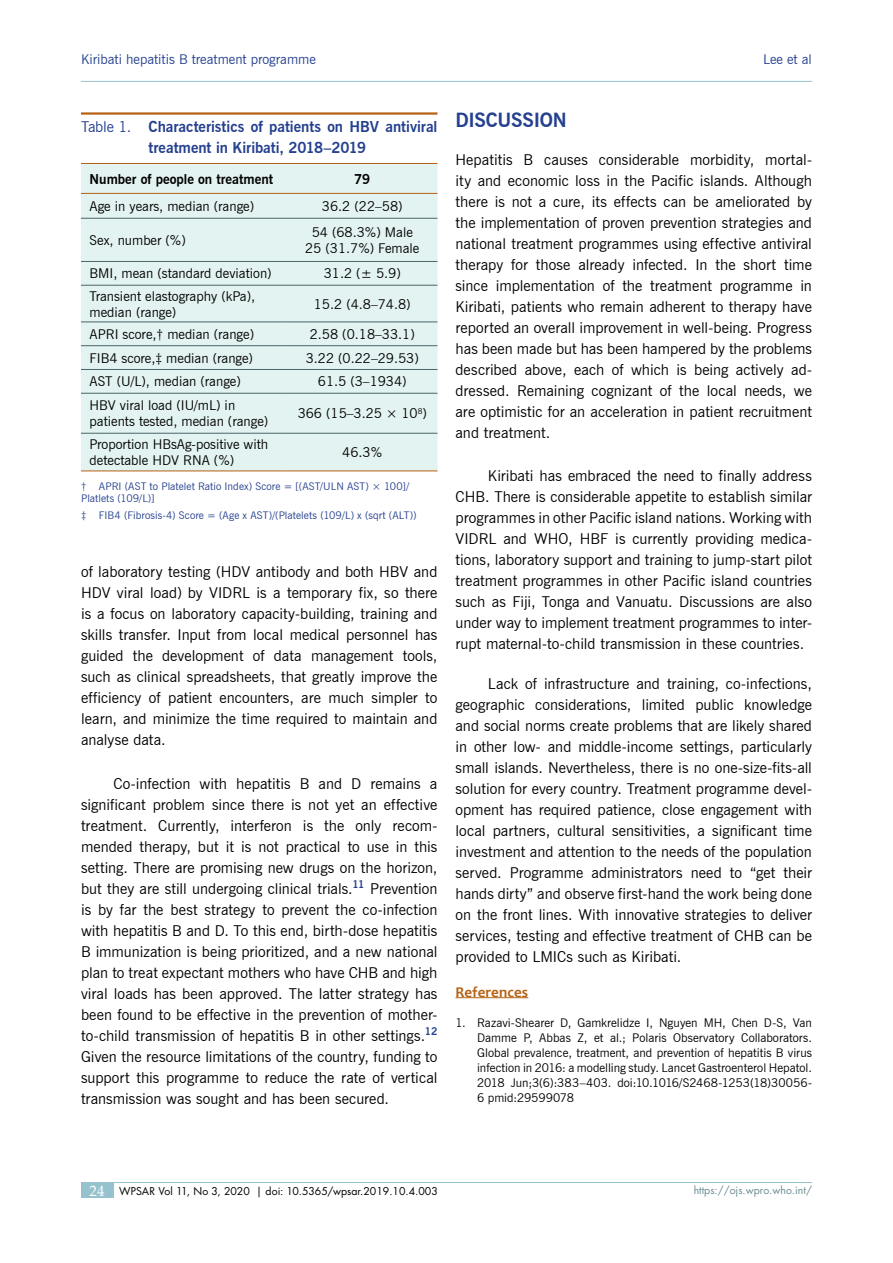
<style>
.page{position:relative;width:893px;height:1263px;background:#fff}
.page>*{position:absolute;margin:0;border:0;box-sizing:border-box;transform-origin:0 0}
.t1{font:700 19.5px "News Gothic BT";letter-spacing:-.015em;color:#25408f}
.t2{font:15px/21px "News Gothic BT";color:#000;text-align:justify}
.t3{font:700 15px/21px "News Gothic BT";color:#25408f;text-align:center}
.t4{font:700 15px "Candara";letter-spacing:.005em;color:#b66113}
.t5{font:13.5px/16.2px "News Gothic BT";color:#000}
.t6{font:13.5px "News Gothic BT";color:#25408f}
.t7{font:700 13.5px "News Gothic BT";color:#000}
.t8{font:12px/15px "News Gothic BT";color:#000;text-align:justify}
.t9{font:10.5px/12px "News Gothic BT";letter-spacing:.005em;color:#25408f}
.t10{font:10.5px "Futura LT";color:#000}
.t11{font:10.5px "Futura LT";color:#6b8c93}
.s1{font-weight:400}
.s2{font-family:"Palatino Linotype";font-size:15px;color:#fff}
</style>
<div class="page">
<hr style="left:81px;top:1182px;width:731px;height:1px;background:#96c2cd">
<div style="left:81px;top:1182px;width:32px;height:16px;background:#96c2cd"></div>
<hr style="left:81px;top:81px;width:731px;height:1px;background:#96c2cd">
<hr style="left:455px;top:997px;width:73px;height:1px;background:#b66113">
<hr style="left:81px;top:112px;width:356px;height:3px;background:#b66113">
<div style="left:81px;top:164px;width:356px;height:307px;background:#e3f3f1"></div>
<hr style="left:81px;top:163px;width:206px;height:1px;background:#b66113">
<hr style="left:287px;top:163px;width:150px;height:1px;background:#b66113">
<hr style="left:81px;top:193px;width:206px;height:1px;background:#b66113">
<hr style="left:287px;top:193px;width:150px;height:1px;background:#b66113">
<hr style="left:81px;top:471px;width:206px;height:1px;background:#b66113">
<hr style="left:287px;top:471px;width:150px;height:1px;background:#b66113">
<hr style="left:81px;top:218px;width:206px;height:1px;background:#4b656a">
<hr style="left:287px;top:218px;width:150px;height:1px;background:#4b656a">
<hr style="left:81px;top:261px;width:206px;height:1px;background:#4b656a">
<hr style="left:287px;top:261px;width:150px;height:1px;background:#4b656a">
<hr style="left:81px;top:285px;width:206px;height:1px;background:#4b656a">
<hr style="left:287px;top:285px;width:150px;height:1px;background:#4b656a">
<hr style="left:81px;top:322px;width:206px;height:1px;background:#4b656a">
<hr style="left:287px;top:322px;width:150px;height:1px;background:#4b656a">
<hr style="left:81px;top:345px;width:206px;height:1px;background:#4b656a">
<hr style="left:287px;top:345px;width:150px;height:1px;background:#4b656a">
<hr style="left:81px;top:369px;width:206px;height:1px;background:#4b656a">
<hr style="left:287px;top:369px;width:150px;height:1px;background:#4b656a">
<hr style="left:81px;top:393px;width:206px;height:1px;background:#4b656a">
<hr style="left:287px;top:393px;width:150px;height:1px;background:#4b656a">
<hr style="left:81px;top:433px;width:206px;height:1px;background:#4b656a">
<hr style="left:287px;top:433px;width:150px;height:1px;background:#4b656a">
<p class="t6" style="left:81px;top:51px;width:236px">Kiribati hepatitis B treatment programme</p>
<p class="t6" style="left:763px;top:51px;width:50px">Lee et al</p>
<p class="t3" style="left:81px;top:116px;width:358px"><span class="s1">Table 1.</span> Characteristics of patients on HBV antiviral treatment in Kiribati, 2018–2019</p>
<p class="t7" style="left:90px;top:171px;width:185px">Number of people on treatment</p>
<p class="t7" style="left:354px;top:171px;width:18px">79</p>
<p class="t5" style="left:90px;top:198px;width:166px">Age in years, median (range)</p>
<p class="t5" style="left:322px;top:198px;width:82px">36.2 (22–58)</p>
<p class="t5" style="left:90px;top:232px;width:98px">Sex, number (%)</p>
<p class="t5" style="left:305px;top:224px;width:116px;text-align:center">54 (68.3%) Male<br>25 (31.7%) Female</p>
<p class="t5" style="left:90px;top:265px;width:184px">BMI, mean (standard deviation)</p>
<p class="t5" style="left:324px;top:265px;width:78px">31.2 (± 5.9)</p>
<p class="t5" style="left:90px;top:288px;width:167px">Transient elastography (kPa), median (range)</p>
<p class="t5" style="left:314px;top:296px;width:98px">15.2 (4.8–74.8)</p>
<p class="t5" style="left:90px;top:326px;width:166px">APRI score,† median (range)</p>
<p class="t5" style="left:310px;top:326px;width:107px">2.58 (0.18–33.1)</p>
<p class="t5" style="left:90px;top:350px;width:165px">FIB4 score,‡ median (range)</p>
<p class="t5" style="left:306px;top:350px;width:115px">3.22 (0.22–29.53)</p>
<p class="t5" style="left:90px;top:373px;width:153px">AST (U/L), median (range)</p>
<p class="t5" style="left:318px;top:373px;width:90px">61.5 (3–1934)</p>
<p class="t5" style="left:90px;top:397px;width:180px">HBV viral load (IU/mL) in patients tested, median (range)</p>
<p class="t5" style="left:298px;top:405px;width:131px">366 (15–3.25 × 10<sup>8</sup>)</p>
<p class="t5" style="left:90px;top:436px;width:180px">Proportion HBsAg-positive with detectable HDV RNA (%)</p>
<p class="t5" style="left:342px;top:444px;width:41px">46.3%</p>
<p class="t9" style="left:81px;top:480px;width:330px">† APRI (AST to Platelet Ratio Index) Score = [(AST/ULN AST) × 100]/<br>Platlets (109/L)]</p>
<p class="t9" style="left:81px;top:509px;width:337px">‡ FIB4 (Fibrosis-4) Score = (Age x AST)/(Platelets (109/L) x (sqrt (ALT))</p>
<p class="t2" style="left:81px;top:561px;width:358px">of laboratory testing (HDV antibody and both HBV and HDV viral load) by VIDRL is a temporary fix, so there is a focus on laboratory capacity-building, training and skills transfer. Input from local medical personnel has guided the development of data management tools, such as clinical spreadsheets, that greatly improve the efficiency of patient encounters, are much simpler to learn, and minimize the time required to maintain and analyse data.</p>
<p class="t2" style="left:81px;top:773px;width:358px;text-indent:32px">Co-infection with hepatitis B and D remains a significant problem since there is not yet an effective treatment. Currently, interferon is the only recom&shy;mended therapy, but it is not practical to use in this setting. There are promising new drugs on the horizon, but they are still undergoing clinical trials.<sup>11</sup> Prevention is by far the best strategy to prevent the co-infection with hepatitis B and D. To this end, birth-dose hepatitis B immunization is being prioritized, and a new national plan to treat expectant mothers who have CHB and high viral loads has been approved. The latter strategy has been found to be effective in the prevention of mother&shy;to-child transmission of hepatitis B in other settings.<sup>12<br></sup>Given the resource limitations of the country, funding to support this programme to reduce the rate of vertical transmission was sought and has been secured.</p>
<h1 class="t1" style="left:455px;top:108px;width:113px">DISCUSSION</h1>
<p class="t2" style="left:455px;top:149px;width:358px">Hepatitis B causes considerable morbidity, mortal&shy;ity and economic loss in the Pacific islands. Although there is not a cure, its effects can be ameliorated by the implementation of proven prevention strategies and national treatment programmes using effective antiviral therapy for those already infected. In the short time since implementation of the treatment programme in Kiribati, patients who remain adherent to therapy have reported an overall improvement in well-being. Progress has been made but has been hampered by the problems described above, each of which is being actively ad&shy;dressed. Remaining cognizant of the local needs, we are optimistic for an acceleration in patient recruitment and treatment.</p>
<p class="t2" style="left:455px;top:465px;width:358px;text-indent:32px">Kiribati has embraced the need to finally address CHB. There is considerable appetite to establish similar programmes in other Pacific island nations. Working with VIDRL and WHO, HBF is currently providing medica&shy;tions, laboratory support and training to jump-start pilot treatment programmes in other Pacific island countries such as Fiji, Tonga and Vanuatu. Discussions are also under way to implement treatment programmes to inter&shy;rupt maternal-to-child transmission in these countries.</p>
<p class="t2" style="left:455px;top:673px;width:358px;text-indent:32px">Lack of infrastructure and training, co-infections, geographic considerations, limited public knowledge and social norms create problems that are likely shared in other low- and middle-income settings, particularly small islands. Nevertheless, there is no one-size-fits-all solution for every country. Treatment programme devel&shy;opment has required patience, close engagement with local partners, cultural sensitivities, a significant time investment and attention to the needs of the population served. Programme administrators need to “get their hands dirty” and observe first-hand the work being done on the front lines. With innovative strategies to deliver services, testing and effective treatment of CHB can be provided to LMICs such as Kiribati.</p>
<p class="t4" style="left:455px;top:982px;width:74px">References</p>
<p class="t8" style="left:477px;top:1015px;width:336px;text-indent:-22px">1. Razavi-Shearer D, Gamkrelidze I, Nguyen MH, Chen D-S, Van Damme P, Abbas Z, et al.; Polaris Observatory Collaborators.<br>Global prevalence, treatment, and prevention of hepatitis B virus infection in 2016: a modelling study. Lancet Gastroenterol Hepatol.<br>2018 Jun;3(6):383–403. doi:10.1016/S2468-1253(18)30056- 6 pmid:29599078</p>
<p class="t10" style="left:90px;top:1184px;width:350px"><span class="s2">24</span> WPSAR Vol 11, No 3, 2020 | doi: 10.5365/wpsar.2019.10.4.003</p>
<p class="t11" style="left:694px;top:1184px;width:120px">https://ojs.wpro.who.int/</p>
</div>
